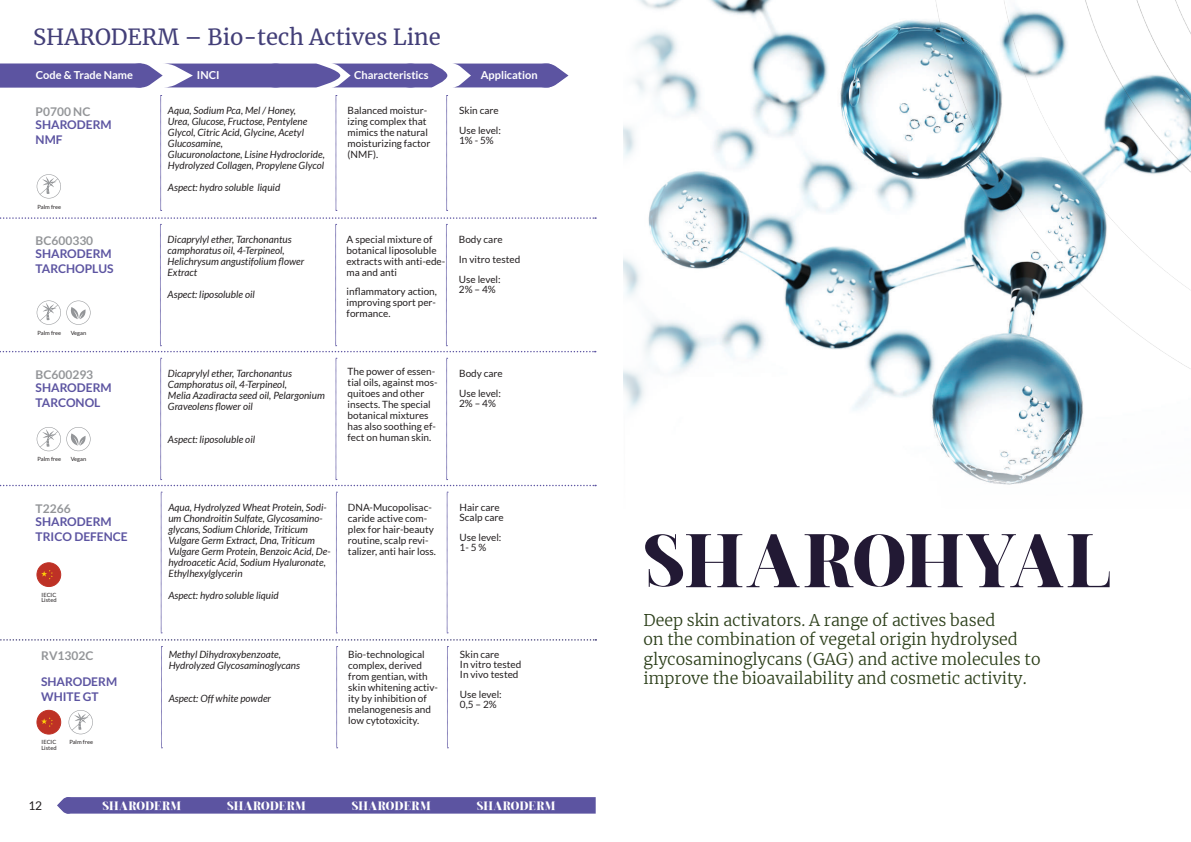
<style>
.page{position:relative;width:1191px;height:842px;background:#fff}
.page>*{position:absolute;margin:0;border:0;box-sizing:border-box;transform-origin:0 0}
.t1{font:700 75px "Dalglish";letter-spacing:-.005em;color:#221934}
.t2{font:22px "Merriweather";color:#433f78}
.t3{font:300 16px/19.2px "Merriweather";color:#2c3f1a}
.t4{font:700 12.2px "Dalglish";letter-spacing:-.005em;color:#fff}
.t5{font:700 12px/15px "Lato";color:#5c54a1}
.t6{font:700 12px "Lato";color:#939598}
.t7{font:12px "Lato";color:#231f20}
.t8{font:700 11px "Lato";color:#fff}
.t9{font:italic 10px/11px "Lato";color:#231f20}
.t10{font:10px/11px "Lato";color:#231f20}
.t11{font:5.7px/5.7px "Lato";color:#231f20}
</style>
<div class="page">
<img style="left:722px;top:0;width:206px;height:410px">
<img style="left:928px;top:0;width:263px;height:440px">
<svg style="left:1150px;top:0;width:41px;height:58px"></svg>
<svg style="left:160px;top:95px;width:2px;height:116px"></svg>
<svg style="left:336px;top:95px;width:1px;height:116px"></svg>
<svg style="left:446px;top:95px;width:2px;height:116px"></svg>
<svg style="left:37px;top:174px;width:24px;height:24px"></svg>
<svg style="left:0;top:492px;width:596px;height:256px"></svg>
<svg style="left:0;top:217px;width:596px;height:135px"></svg>
<svg style="left:0;top:358px;width:596px;height:128px"></svg>
<svg style="left:0;top:63px;width:568px;height:25px;background:#756eaf"></svg>
<svg style="left:57px;top:797px;width:538px;height:17px;background:#625aa4"></svg>
<h2 class="t2" style="left:33px;top:22px;width:409px">SHARODERM – Bio-tech Actives Line</h2>
<p class="t8" style="left:36px;top:69px;width:99px">Code &amp; Trade Name</p>
<p class="t8" style="left:197px;top:69px;width:24px">INCI</p>
<p class="t8" style="left:354px;top:69px;width:76px">Characteristics</p>
<p class="t8" style="left:481px;top:69px;width:58px">Application</p>
<p class="t8" style="left:74px;top:69px;width:30px">Code:</p>
<p class="t6" style="left:36px;top:105px;width:56px">P0700 NC</p>
<p class="t10" style="left:347px;top:105px;width:84px">Balanced moistur&shy;izing complex that mimics the natural moisturizing factor (NMF).</p>
<p class="t9" style="left:168px;top:105px;width:158px">Aqua, Sodium Pca, Mel / Honey,<br>Urea, Glucose, Fructose, Pentylene Glycol, Citric Acid, Glycine, Acetyl Glucosamine,<br>Glucuronolactone, Lisine Hydrocloride, Hydrolyzed Collagen, Propylene Glycol</p>
<p class="t9" style="left:168px;top:182px;width:114px">Aspect: hydro soluble liquid</p>
<p class="t10" style="left:459px;top:101px;width:43px;line-height:20px">Skin care<br>Use level:</p>
<p class="t10" style="left:459px;top:135px;width:36px">1% - 5%</p>
<p class="t5" style="left:36px;top:117px;width:78px">SHARODERM<br>NMF</p>
<p class="t11" style="left:37px;top:204px;width:25px">Palm free</p>
<p class="t6" style="left:36px;top:234px;width:59px">BC600330</p>
<p class="t5" style="left:36px;top:246px;width:79px">SHARODERM<br>TARCHOPLUS</p>
<p class="t11" style="left:37px;top:330px;width:25px">Palm free</p>
<p class="t11" style="left:71px;top:330px;width:17px">Vegan</p>
<p class="t6" style="left:36px;top:367px;width:59px">BC600293</p>
<p class="t5" style="left:36px;top:380px;width:78px">SHARODERM<br>TARCONOL</p>
<p class="t11" style="left:37px;top:456px;width:25px">Palm free</p>
<p class="t11" style="left:71px;top:456px;width:17px">Vegan</p>
<p class="t6" style="left:36px;top:501px;width:36px">T2266</p>
<p class="t5" style="left:36px;top:514px;width:94px">SHARODERM<br>TRICO DEFENCE</p>
<p class="t11" style="left:41px;top:592px;width:17px">IECIC<br>Listed</p>
<p class="t6" style="left:41px;top:649px;width:54px">RV1302C</p>
<p class="t5" style="left:41px;top:674px;width:78px">SHARODERM<br>WHITE GT</p>
<p class="t11" style="left:41px;top:739px;width:17px">IECIC<br>Listed</p>
<p class="t11" style="left:69px;top:739px;width:25px">Palm free</p>
<p class="t9" style="left:168px;top:234px;width:138px">Dicaprylyl ether, Tarchonantus camphoratus oil, 4-Terpineol,<br>Helichrysum angustifolium flower<br>Extract</p>
<p class="t9" style="left:168px;top:289px;width:89px">Aspect: liposoluble oil</p>
<p class="t9" style="left:168px;top:368px;width:158px">Dicaprylyl ether, Tarchonantus<br>Camphoratus oil, 4-Terpineol,<br>Melia Azadiracta seed oil, Pelargonium<br>Graveolens flower oil</p>
<p class="t9" style="left:168px;top:434px;width:89px">Aspect: liposoluble oil</p>
<p class="t10" style="left:347px;top:234px;width:100px">A special mixture of botanical liposoluble extracts with anti-ede&shy;ma and anti</p>
<p class="t10" style="left:347px;top:286px;width:92px;text-align:justify">inflammatory action, improving sport per&shy;formance.</p>
<p class="t10" style="left:459px;top:229px;width:63px;line-height:20px">Body care<br>In vitro tested<br>Use level:</p>
<p class="t10" style="left:459px;top:284px;width:38px">2% – 4%</p>
<p class="t10" style="left:347px;top:366px;width:91px">The power of essen&shy;tial oils, against mos&shy;quitoes and other insects. The special botanical mixtures has also soothing ef&shy;fect on human skin.</p>
<p class="t10" style="left:459px;top:363px;width:45px;line-height:20px">Body care<br>Use level:</p>
<p class="t10" style="left:459px;top:398px;width:38px">2% – 4%</p>
<p class="t9" style="left:168px;top:502px;width:164px">Aqua, Hydrolyzed Wheat Protein, Sodi&shy;um Chondroitin Sulfate, Glycosamino&shy;glycans, Sodium Chloride, Triticum Vulgare Germ Extract, Dna, Triticum Vulgare Germ Protein, Benzoic Acid, De&shy;hydroacetic Acid, Sodium Hyaluronate, Ethylhexylglycerin</p>
<p class="t9" style="left:168px;top:590px;width:112px">Aspect: hydro soluble liquid</p>
<p class="t10" style="left:348px;top:502px;width:90px">DNA-Mucopolisac&shy;caride active com&shy;plex for hair-beauty routine, scalp revi&shy;talizer, anti hair loss.</p>
<p class="t9" style="left:169px;top:649px;width:133px">Methyl Dihydroxybenzoate,<br>Hydrolyzed Glycosaminoglycans</p>
<p class="t9" style="left:169px;top:693px;width:104px">Aspect: Off white powder</p>
<p class="t10" style="left:348px;top:649px;width:91px">Bio-technological complex, derived from gentian, with skin whitening activ&shy;ity by inhibition of melanogenesis and low cytotoxicity.</p>
<p class="t10" style="left:459px;top:502px;width:46px;line-height:10px">Hair care<br>Scalp care</p>
<p class="t10" style="left:459px;top:532px;width:43px;line-height:10px">Use level:<br>1- 5 %</p>
<p class="t10" style="left:460px;top:650px;width:63px;line-height:10px">Skin care<br>In vitro tested<br>In vivo tested</p>
<p class="t10" style="left:460px;top:690px;width:43px;line-height:10px">Use level:<br>0,5 – 2%</p>
<p class="t7" style="left:28px;top:799px;width:15px">12</p>
<p class="t4" style="left:102px;top:799px;width:80px">SHARODERM</p>
<p class="t4" style="left:227px;top:799px;width:80px">SHARODERM</p>
<p class="t4" style="left:352px;top:799px;width:80px">SHARODERM</p>
<p class="t4" style="left:477px;top:799px;width:80px">SHARODERM</p>
<h1 class="t1" style="left:643px;top:520px;width:470px">SHAROHYAL</h1>
<h3 class="t3" style="left:643px;top:610px;width:398px">Deep skin activators. A range of actives based<br>on the combination of vegetal origin hydrolysed glycosaminoglycans (GAG) and active molecules to improve the bioavailability and cosmetic activity.</h3>
</div>
